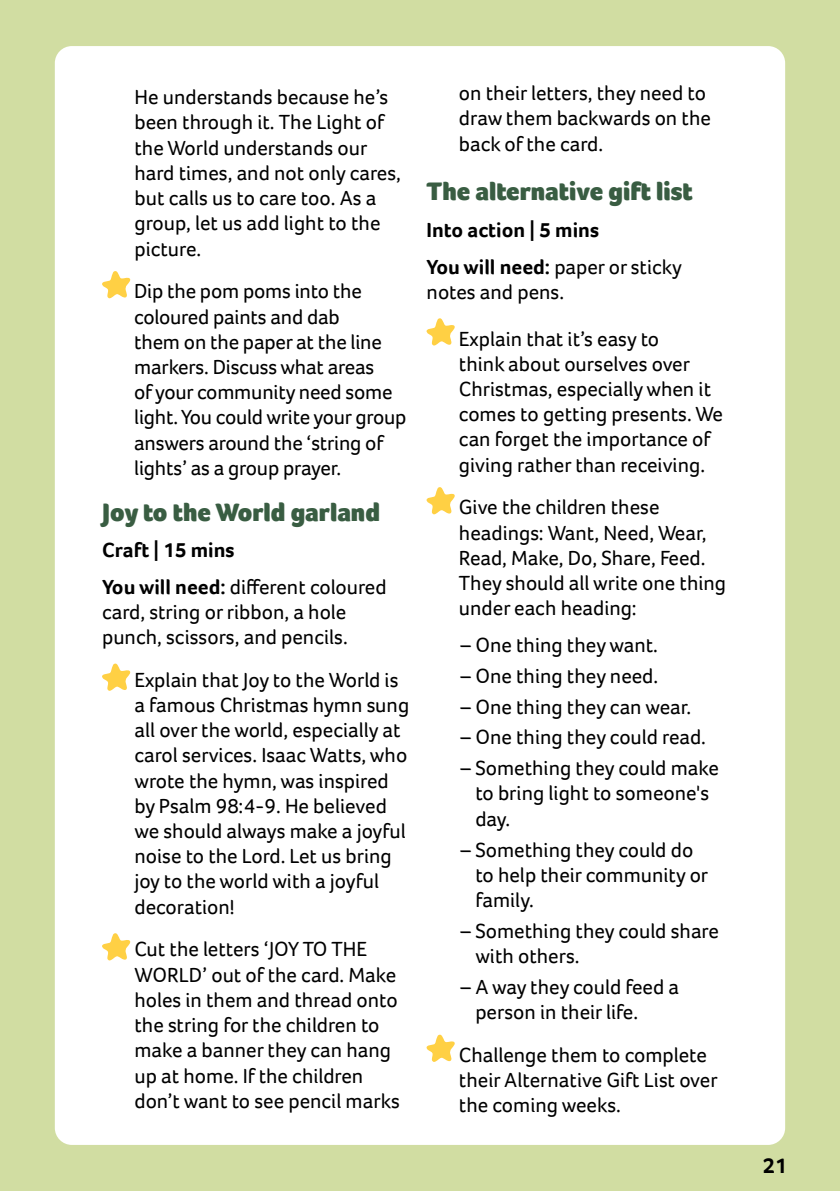
<style>
.page{position:relative;width:840px;height:1191px;background:#fff}
.page>*{position:absolute;margin:0;border:0;box-sizing:border-box;transform-origin:0 0}
.t1{font:900 26px "Foco";color:#395d42}
.t2{font:700 22px "Foco";color:#000}
.t3{font:21px/25.2px "Foco";color:#000}
.t4{font:700 21px/36.6px "Foco";color:#000}
.s1{font-weight:400}
</style>
<div class="page">
<div style="left:0;top:0;width:839px;height:1191px;background:#d1dda2"></div>
<div style="left:55px;top:46px;width:729px;height:1098px;background:#fff;border-radius:17px"></div>
<svg style="left:102px;top:271px;width:29px;height:27px"></svg>
<svg style="left:102px;top:663px;width:29px;height:28px"></svg>
<svg style="left:102px;top:933px;width:29px;height:27px"></svg>
<svg style="left:426px;top:318px;width:29px;height:28px"></svg>
<svg style="left:426px;top:487px;width:29px;height:27px"></svg>
<svg style="left:426px;top:1034px;width:29px;height:28px"></svg>
<p class="t3" style="left:134px;top:84px;width:268px">He understands because he’s been through it. The Light of the World understands our hard times, and not only cares, but calls us to care too. As a group, let us add light to the picture.</p>
<p class="t3" style="left:134px;top:278px;width:273px">Dip the pom poms into the coloured paints and dab<br>them on the paper at the line markers. Discuss what areas<br>of your community need some light. You could write your group answers around the ‘string of lights’ as a group prayer.</p>
<p class="t1" style="left:102px;top:494px;width:279px">Joy to the World garland</p>
<p class="t4" style="left:102px;top:531px;width:286px">Craft | 15 mins<br>You will need: <span class="s1">different coloured</span></p>
<p class="t3" style="left:102px;top:599px;width:247px">card, string or ribbon, a hole punch, scissors, and pencils.</p>
<p class="t3" style="left:134px;top:667px;width:276px">Explain that Joy to the World is a famous Christmas hymn sung all over the world, especially at carol services. Isaac Watts, who wrote the hymn, was inspired by Psalm 98:4-9. He believed we should always make a joyful noise to the Lord. Let us bring joy to the world with a joyful decoration!</p>
<p class="t3" style="left:134px;top:936px;width:267px">Cut the letters ‘JOY TO THE<br>WORLD’ out of the card. Make holes in them and thread onto the string for the children to make a banner they can hang up at home. If the children don’t want to see pencil marks</p>
<p class="t3" style="left:458px;top:80px;width:253px">on their letters, they need to draw them backwards on the back of the card.</p>
<p class="t1" style="left:426px;top:174px;width:268px">The alternative gift list</p>
<p class="t4" style="left:426px;top:211px;width:257px">Into action | 5 mins<br>You will need: <span class="s1">paper or sticky</span></p>
<p class="t3" style="left:426px;top:279px;width:139px">notes and pens.</p>
<p class="t3" style="left:458px;top:325px;width:265px">Explain that it’s easy to<br>think about ourselves over<br>Christmas, especially when it comes to getting presents. We can forget the importance of giving rather than receiving.</p>
<p class="t3" style="left:458px;top:494px;width:268px">Give the children these headings: Want, Need, Wear,<br>Read, Make, Do, Share, Feed.<br>They should all write one thing under each heading:</p>
<p class="t3" style="left:460px;top:632px;width:199px">– One thing they want.</p>
<p class="t3" style="left:460px;top:662px;width:199px">– One thing they need.</p>
<p class="t3" style="left:460px;top:693px;width:232px">– One thing they can wear.</p>
<p class="t3" style="left:460px;top:724px;width:247px">– One thing they could read.</p>
<p class="t3" style="left:475px;top:755px;width:245px;text-indent:-15px">– Something they could make to bring light to someone's day.</p>
<p class="t3" style="left:475px;top:836px;width:234px;text-indent:-15px">– Something they could do to help their community or family.</p>
<p class="t3" style="left:475px;top:918px;width:245px;text-indent:-15px">– Something they could share with others.</p>
<p class="t3" style="left:475px;top:974px;width:205px;text-indent:-15px">– A way they could feed a person in their life.</p>
<p class="t3" style="left:458px;top:1042px;width:260px">Challenge them to complete their Alternative Gift List over the coming weeks.</p>
<p class="t2" style="left:762px;top:1150px;width:26px">21</p>
</div>
